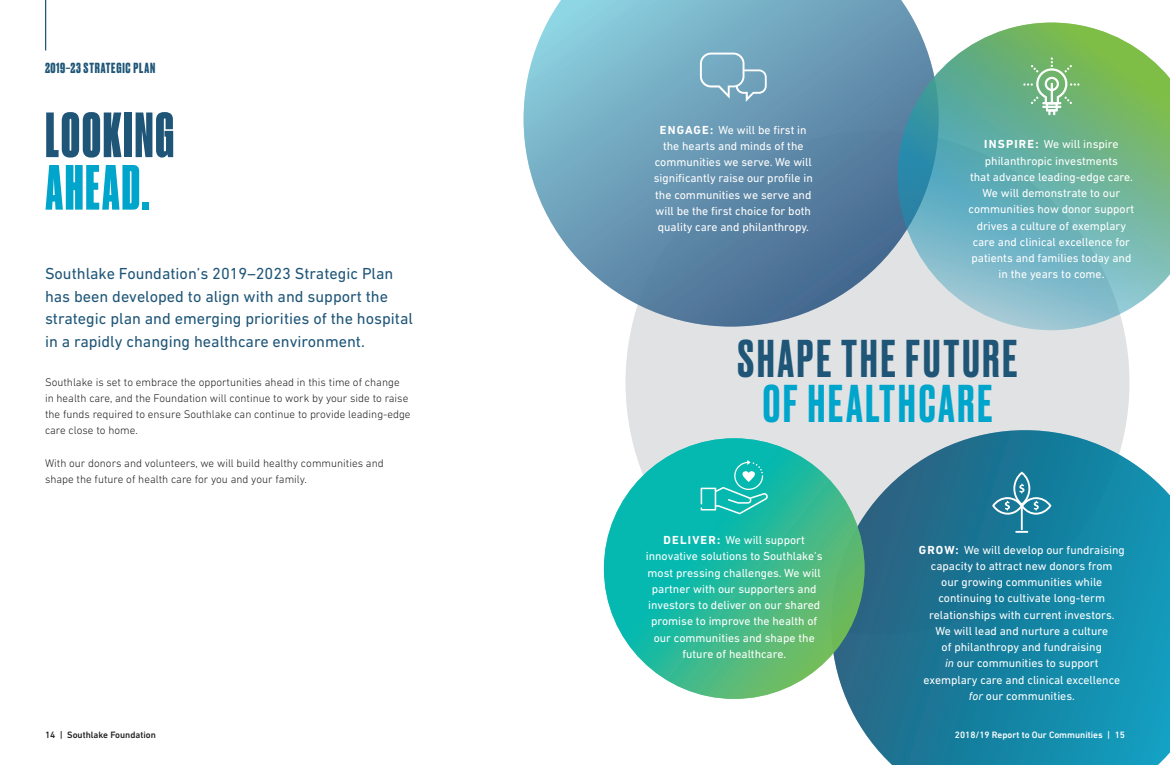
<style>
.page{position:relative;width:1170px;height:765px;background:#fff}
.page>*{position:absolute;margin:0;border:0;box-sizing:border-box;transform-origin:0 0}
.t1{font:60px/52.5px "Druk Cond Super";letter-spacing:.04em;color:#1f5678}
.t2{font:500 50px/45px "Druk";letter-spacing:.06em;color:#1f5678;text-align:center}
.t3{font:16.25px/22.5px "DIN Next LT Pro";color:#1f5678}
.t4{font:700 13.75px "Druk";letter-spacing:.06em;color:#1f5678}
.t5{font:11.88px/16.2px "DIN Next LT Pro";color:#fff;text-align:center}
.t6{font:300 11.25px/16.2px "DIN Next LT Pro";color:#231f20}
.t7{font:500 9.38px "DIN Next LT Pro";color:#fff}
.t8{font:500 9.38px "DIN Next LT Pro";color:#231f20}
.s1{color:#00a5cc}
.s2{font-weight:700}
.s3{font-style:italic}
</style>
<div class="page">
<div style="left:625px;top:130px;width:505px;height:504px;background:#e1e2e4;border-radius:50%"></div>
<svg style="left:833px;top:430px;width:337px;height:335px;background:#318ba7"></svg>
<svg style="left:524px;top:0;width:391px;height:327px;background:#78a2bb"></svg>
<hr style="left:45px;top:0;width:1px;height:50px;background:#1f5678">
<svg style="left:992px;top:472px;width:60px;height:61px;background:#368ba5"></svg>
<svg style="left:700px;top:53px;width:67px;height:49px;background:#83b0c6"></svg>
<svg style="left:898px;top:23px;width:272px;height:307px;background:#7fbaac"></svg>
<svg style="left:1023px;top:57px;width:57px;height:58px;background:#83bd86"></svg>
<div style="left:1051px;top:83px;width:2px;height:21px;border:1px solid #fff"></div>
<svg style="left:604px;top:438px;width:261px;height:261px;background:#2eb994"></svg>
<svg style="left:701px;top:460px;width:67px;height:54px;background:#28c1b9"></svg>
<p class="t4" style="left:45px;top:58px;width:112px">2019–23 STRATEGIC PLAN</p>
<p class="t1" style="left:46px;top:108px;width:130px">LOOKING<br><span class="s1">AHEAD.</span></p>
<p class="t3" style="left:45px;top:263px;width:370px">Southlake Foundation’s 2019–2023 Strategic Plan has been developed to align with and support the strategic plan and emerging priorities of the hospital in a rapidly changing healthcare environment.</p>
<p class="t6" style="left:45px;top:374px;width:367px">Southlake is set to embrace the opportunities ahead in this time of change in health care, and the Foundation will continue to work by your side to raise the funds required to ensure Southlake can continue to provide leading-edge care close to home.</p>
<p class="t6" style="left:45px;top:455px;width:340px">With our donors and volunteers, we will build healthy communities and shape the future of health care for you and your family.</p>
<p class="t5" style="left:654px;top:121px;width:160px"><span class="s2">ENGAGE:</span> We will be first in the hearts and minds of the communities we serve. We will significantly raise our profile in the communities we serve and will be the first choice for both quality care and philanthropy.</p>
<p class="t5" style="left:969px;top:136px;width:167px"><span class="s2">INSPIRE:</span> We will inspire philanthropic investments<br>that advance leading-edge care.<br>We will demonstrate to our communities how donor support drives a culture of exemplary care and clinical excellence for patients and families today and in the years to come.</p>
<p class="t2" style="left:738px;top:333px;width:281px">SHAPE THE FUTURE<br><span class="s1">OF HEALTHCARE</span></p>
<p class="t5" style="left:646px;top:532px;width:178px"><span class="s2">DELIVER:</span> We will support innovative solutions to Southlake’s most pressing challenges. We will partner with our supporters and investors to deliver on our shared promise to improve the health of our communities and shape the future of healthcare.</p>
<p class="t5" style="left:919px;top:541px;width:208px"><span class="s2">GROW:</span> We will develop our fundraising capacity to attract new donors from<br>our growing communities while continuing to cultivate long-term relationships with current investors.<br>We will lead and nurture a culture<br>of philanthropy and fundraising<br><span class="s3">in</span> our communities to support exemplary care and clinical excellence <span class="s3">for</span> our communities.</p>
<p class="t8" style="left:45px;top:730px;width:112px">14 | Southlake Foundation</p>
<p class="t7" style="left:955px;top:730px;width:172px">2018/19 Report to Our Communities | 15</p>
</div>
